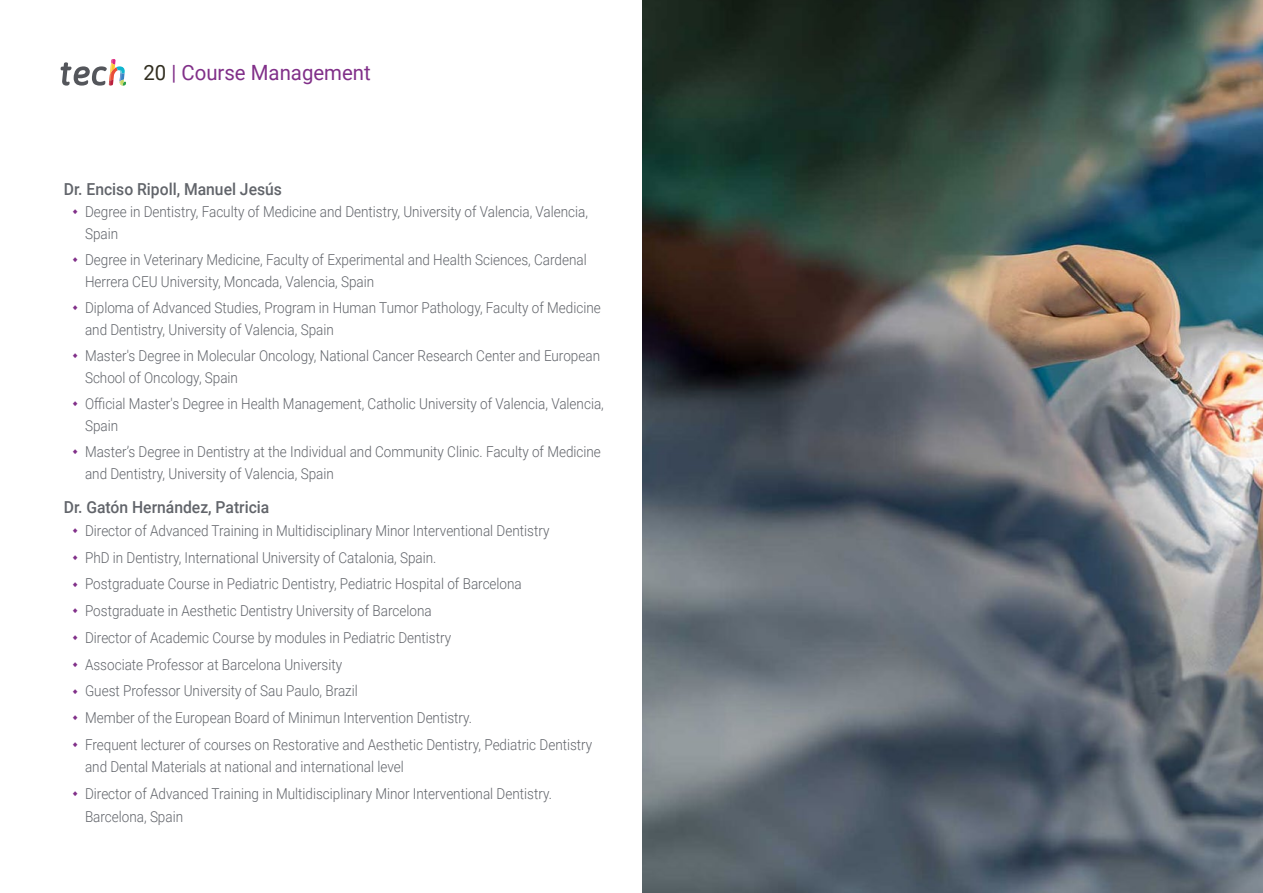
<style>
.page{position:relative;width:1263px;height:893px;background:#fff}
.page>*{position:absolute;margin:0;border:0;box-sizing:border-box;transform-origin:0 0}
.t1{font:21px "Roboto";color:#813089}
.t2{font:500 16.5px "Roboto";color:#61646a;scale:.95 1}
.t3{font:300 15px/26.7px "Roboto";color:#61646a;scale:.9 1}
.s1{color:#312e20}
</style>
<div class="page">
<img style="left:642px;top:0;width:621px;height:893px">
<svg style="left:61px;top:59px;width:65px;height:27px"></svg>
<h1 class="t1" style="left:144px;top:57px;width:229px"><span class="s1">20</span> | Course Management</h1>
<p class="t2" style="left:64px;top:178px;width:231px">Dr. Enciso Ripoll, Manuel Jesús</p>
<p class="t3" style="left:85px;top:200px;width:560px;line-height:21.9px">Degree in Dentistry, Faculty of Medicine and Dentistry, University of Valencia, Valencia,<br>Spain</p>
<p class="t3" style="left:85px;top:248px;width:559px;line-height:21.9px">Degree in Veterinary Medicine, Faculty of Experimental and Health Sciences, Cardenal<br>Herrera CEU University, Moncada, Valencia, Spain</p>
<p class="t3" style="left:85px;top:296px;width:575px;line-height:21.9px">Diploma of Advanced Studies, Program in Human Tumor Pathology, Faculty of Medicine and Dentistry, University of Valencia, Spain</p>
<p class="t3" style="left:85px;top:344px;width:574px;line-height:21.9px">Master's Degree in Molecular Oncology, National Cancer Research Center and European<br>School of Oncology, Spain</p>
<p class="t3" style="left:85px;top:392px;width:578px;line-height:21.9px">Official Master's Degree in Health Management, Catholic University of Valencia, Valencia,<br>Spain</p>
<p class="t3" style="left:85px;top:440px;width:575px;line-height:21.9px">Master’s Degree in Dentistry at the Individual and Community Clinic. Faculty of Medicine and Dentistry, University of Valencia, Spain</p>
<p class="t2" style="left:64px;top:496px;width:218px">Dr. Gatón Hernández, Patricia</p>
<p class="t3" style="left:85px;top:516px;width:565px">Director of Advanced Training in Multidisciplinary Minor Interventional Dentistry<br>PhD in Dentistry, International University of Catalonia, Spain.<br>Postgraduate Course in Pediatric Dentistry, Pediatric Hospital of Barcelona Postgraduate in Aesthetic Dentistry University of Barcelona<br>Director of Academic Course by modules in Pediatric Dentistry<br>Associate Professor at Barcelona University<br>Guest Professor University of Sau Paulo, Brazil<br>Member of the European Board of Minimun Intervention Dentistry.<br>Frequent lecturer of courses on Restorative and Aesthetic Dentistry, Pediatric Dentistry</p>
<p class="t3" style="left:85px;top:753px;width:520px">and Dental Materials at national and international level<br>Director of Advanced Training in Multidisciplinary Minor Interventional Dentistry.</p>
<p class="t3" style="left:85px;top:802px;width:110px">Barcelona, Spain</p>
</div>
